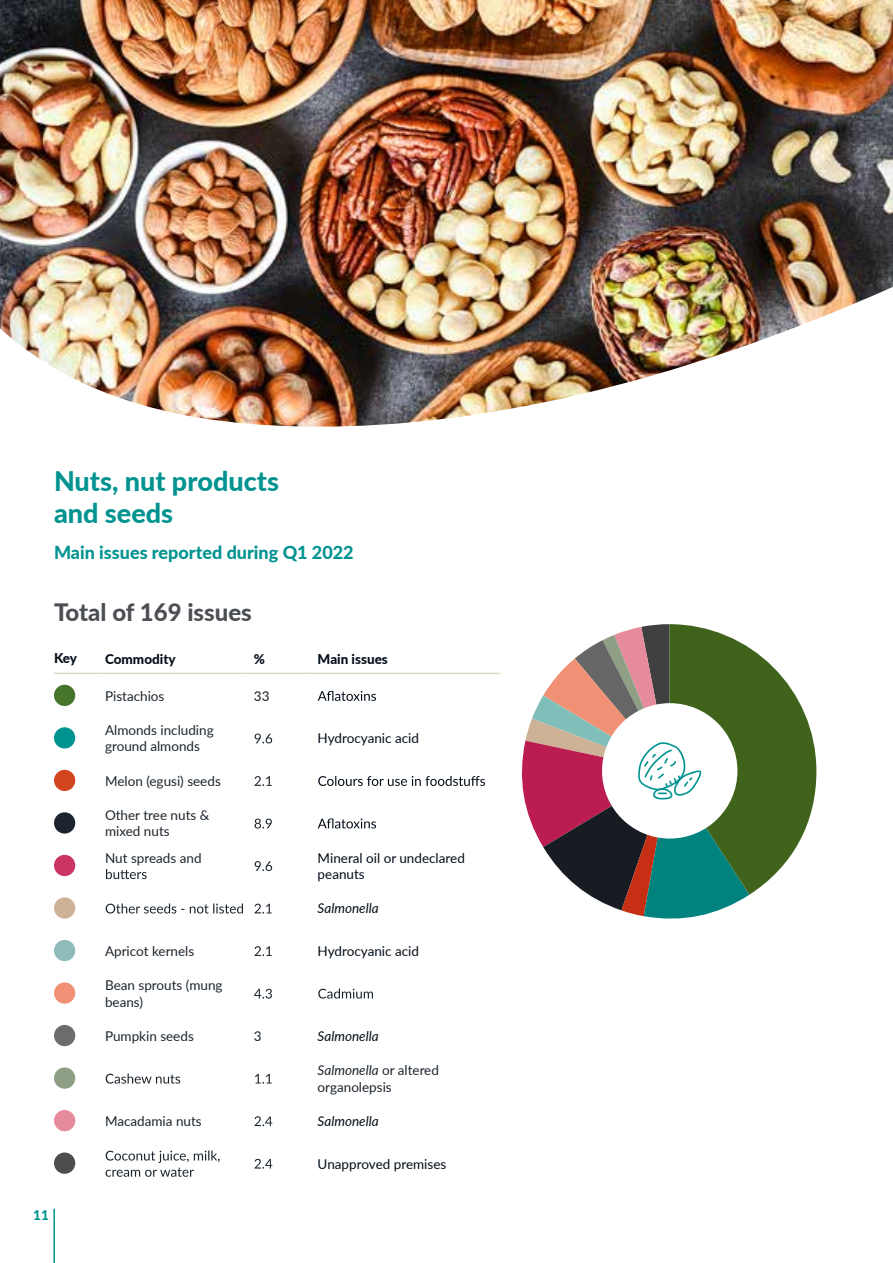
<style>
.page{position:relative;width:893px;height:1263px;background:#fff}
.page>*{position:absolute;margin:0;border:0;box-sizing:border-box;transform-origin:0 0}
.t1{font:800 27px/32.4px "Lato";color:#009390}
.t2{font:800 24px "Lato";color:#4b4f53}
.t3{font:800 18px "Lato";color:#009390}
.t4{font:13.5px/16.2px "Lato";color:#1c252d}
.t5{font:13.5px/16.2px "Lato";color:#030d18}
.t6{font:italic 13.5px "Lato";color:#030d18}
.t7{font:800 13.5px "Lato";color:#030d18}
.t8{font:800 13.5px "Lato";color:#009390}
.s1{font-style:italic}
</style>
<div class="page">
<hr style="left:54px;top:673px;width:43px;height:1px;background:#dbdbc5">
<hr style="left:97px;top:673px;width:148px;height:1px;background:#dbdbc5">
<hr style="left:245px;top:673px;width:64px;height:1px;background:#dbdbc5">
<hr style="left:309px;top:673px;width:191px;height:1px;background:#dbdbc5">
<div style="left:54px;top:685px;width:21px;height:21px;background:#47752a;border-radius:50%"></div>
<svg style="left:318px;top:691px;width:58px;height:10px"></svg>
<div style="left:54px;top:727px;width:21px;height:21px;background:#009390;border-radius:50%"></div>
<svg style="left:255px;top:733px;width:17px;height:10px"></svg>
<div style="left:54px;top:770px;width:21px;height:21px;background:#d1461f;border-radius:50%"></div>
<svg style="left:254px;top:776px;width:18px;height:10px"></svg>
<svg style="left:318px;top:776px;width:167px;height:10px"></svg>
<div style="left:54px;top:812px;width:21px;height:21px;background:#1c252d;border-radius:50%"></div>
<svg style="left:255px;top:819px;width:17px;height:9px"></svg>
<svg style="left:318px;top:818px;width:58px;height:10px"></svg>
<div style="left:54px;top:855px;width:21px;height:21px;background:#ca3463;border-radius:50%"></div>
<svg style="left:106px;top:869px;width:41px;height:10px"></svg>
<svg style="left:255px;top:861px;width:17px;height:10px"></svg>
<div style="left:54px;top:897px;width:21px;height:22px;background:#ceb298;border-radius:50%"></div>
<svg style="left:106px;top:903px;width:137px;height:10px"></svg>
<svg style="left:254px;top:904px;width:18px;height:9px"></svg>
<div style="left:54px;top:940px;width:21px;height:21px;background:#8ebcbb;border-radius:50%"></div>
<svg style="left:254px;top:946px;width:18px;height:10px"></svg>
<div style="left:54px;top:982px;width:21px;height:22px;background:#f09175;border-radius:50%"></div>
<svg style="left:254px;top:989px;width:18px;height:9px"></svg>
<svg style="left:318px;top:988px;width:55px;height:10px"></svg>
<div style="left:54px;top:1025px;width:21px;height:21px;background:#6c6c6d;border-radius:50%"></div>
<div style="left:54px;top:1067px;width:21px;height:22px;background:#8e9f86;border-radius:50%"></div>
<svg style="left:106px;top:1073px;width:74px;height:11px"></svg>
<svg style="left:255px;top:1074px;width:17px;height:10px"></svg>
<div style="left:54px;top:1110px;width:21px;height:21px;background:#e58b9c;border-radius:50%"></div>
<svg style="left:254px;top:1116px;width:18px;height:10px"></svg>
<div style="left:54px;top:1152px;width:21px;height:22px;background:#4d4d4d;border-radius:50%"></div>
<svg style="left:106px;top:1150px;width:114px;height:27px"></svg>
<svg style="left:254px;top:1159px;width:18px;height:10px"></svg>
<img style="left:0;top:0;width:893px;height:427px">
<svg style="left:521px;top:624px;width:295px;height:295px"></svg>
<hr style="left:53px;top:1209px;width:2px;height:54px;background:#009390">
<h1 class="t1" style="left:54px;top:464px;width:226px">Nuts, nut products and seeds</h1>
<h3 class="t3" style="left:54px;top:539px;width:301px">Main issues reported during Q1 2022</h3>
<h2 class="t2" style="left:54px;top:594px;width:199px">Total of 169 issues</h2>
<p class="t7" style="left:54px;top:648px;width:25px">Key</p>
<p class="t7" style="left:105px;top:649px;width:72px">Commodity</p>
<p class="t7" style="left:254px;top:649px;width:13px">%</p>
<p class="t7" style="left:318px;top:649px;width:72px">Main issues</p>
<p class="t4" style="left:105px;top:687px;width:61px">Pistachios</p>
<p class="t4" style="left:254px;top:687px;width:17px">33</p>
<p class="t4" style="left:105px;top:722px;width:110px">Almonds including ground almonds</p>
<p class="t5" style="left:318px;top:730px;width:103px">Hydrocyanic acid</p>
<p class="t4" style="left:105px;top:772px;width:117px">Melon (egusi) seeds</p>
<p class="t4" style="left:105px;top:807px;width:106px">Other tree nuts &amp; mixed nuts</p>
<p class="t4" style="left:105px;top:849px;width:98px">Nut spreads and</p>
<p class="t5" style="left:318px;top:849px;width:149px">Mineral oil or undeclared peanuts</p>
<p class="t6" style="left:318px;top:899px;width:62px">Salmonella</p>
<p class="t4" style="left:105px;top:942px;width:91px">Apricot kernels</p>
<p class="t5" style="left:318px;top:942px;width:103px">Hydrocyanic acid</p>
<p class="t4" style="left:105px;top:977px;width:119px">Bean sprouts (mung beans)</p>
<p class="t4" style="left:105px;top:1027px;width:90px">Pumpkin seeds</p>
<p class="t4" style="left:254px;top:1027px;width:9px">3</p>
<p class="t6" style="left:318px;top:1026px;width:62px">Salmonella</p>
<p class="t4" style="left:318px;top:1062px;width:123px"><span class="s1">Salmonella</span> or altered organolepsis</p>
<p class="t4" style="left:105px;top:1112px;width:98px">Macadamia nuts</p>
<p class="t6" style="left:318px;top:1111px;width:62px">Salmonella</p>
<p class="t5" style="left:318px;top:1155px;width:130px">Unapproved premises</p>
<p class="t8" style="left:33px;top:1205px;width:17px">11</p>
</div>
